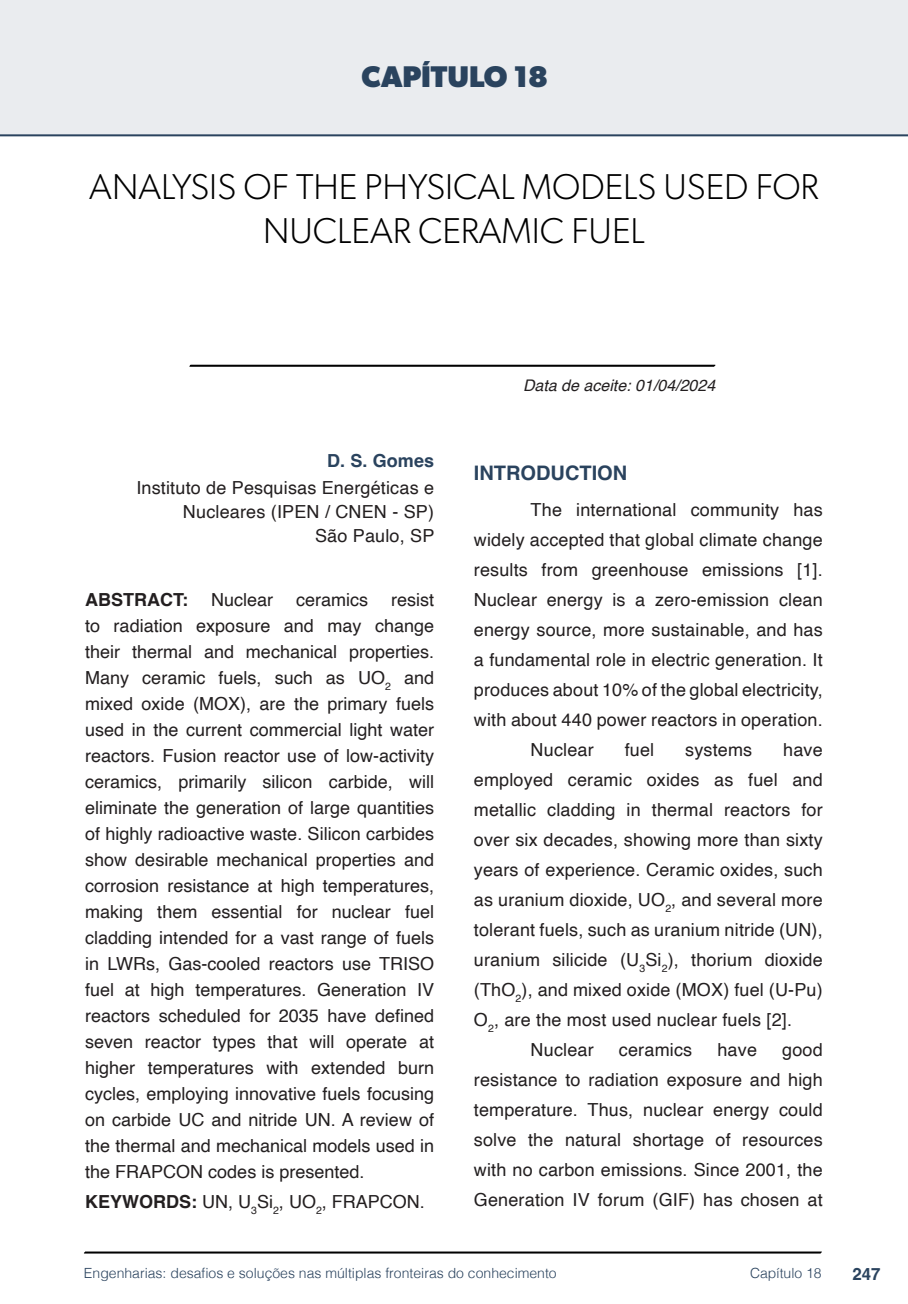
<style>
.page{position:relative;width:908px;height:1304px;background:#fff}
.page>*{position:absolute;margin:0;border:0;box-sizing:border-box;transform-origin:0 0}
.nome_artigos{font:300 36px/44px "Gibson";color:#000;text-align:center}
.capítulos{font:700 30px "Gibson";color:#2a435e}
.TITULOS{font:700 20px "Helvetica";color:#2a435e}
.Resumos_e_PC_TXT{font:18px/26px "Helvetica";color:#231f20;text-align:justify}
.txt{font:18px/30px "Helvetica";letter-spacing:.01em;color:#231f20;text-align:justify}
.info_autores{font:18px/24px "Helvetica";letter-spacing:.01em;color:#231f20;text-align:right}
.nome_autores{font:700 18px "Helvetica";letter-spacing:.005em;color:#2a435e}
.Resumos_e_PC_TXT-2{font:700 18px "Helvetica";color:#231f20}
.t1{font:700 16.8px "Helvetica";color:#2a435e}
.t2{font:italic 16px "Helvetica";color:#231f20}
.t3{font:300 14px "Helvetica";color:#2a435e}
.s1{font-weight:700}
</style>
<div class="page">
<svg style="left:84px;top:1251px;width:737px;height:3px"></svg>
<div style="left:0;top:0;width:907px;height:136px;background:#eaecef"></div>
<svg style="left:189px;top:364px;width:526px;height:3px"></svg>
<div style="left:44px;top:72px;width:68px;height:61px;background:#eaecef"></div>
<p class="capítulos" style="left:361px;top:58px;width:188px">CAPÍTULO 18</p>
<p class="nome_artigos" style="left:89px;top:164px;width:730px">ANALYSIS OF THE PHYSICAL MODELS USED FOR<br>NUCLEAR CERAMIC FUEL</p>
<p class="nome_autores" style="left:327px;top:450px;width:108px">D. S. Gomes</p>
<p class="info_autores" style="left:136px;top:477px;width:299px">Instituto de Pesquisas Energéticas e<br>Nucleares (IPEN / CNEN - SP)</p>
<p class="info_autores" style="left:315px;top:525px;width:121px">São Paulo, SP</p>
<p class="Resumos_e_PC_TXT-2" style="left:85px;top:589px;width:104px">ABSTRACT:</p>
<p class="Resumos_e_PC_TXT" style="left:211px;top:588px;width:64px">Nuclear</p>
<p class="Resumos_e_PC_TXT" style="left:296px;top:588px;width:73px">ceramics</p>
<p class="Resumos_e_PC_TXT" style="left:85px;top:588px;width:350px;text-indent:306px">resist to radiation exposure and may change their thermal and mechanical properties.<br>Many ceramic fuels, such as UO<sub>2</sub> and mixed oxide (MOX), are the primary fuels used in the current commercial light water reactors. Fusion reactor use of low-activity ceramics, primarily silicon carbide, will eliminate the generation of large quantities of highly radioactive waste. Silicon carbides show desirable mechanical properties and corrosion resistance at high temperatures, making them essential for nuclear fuel cladding intended for a vast range of fuels in LWRs, Gas-cooled reactors use TRISO fuel at high temperatures. Generation IV reactors scheduled for 2035 have defined seven reactor types that will operate at higher temperatures with extended burn cycles, employing innovative fuels focusing on carbide UC and nitride UN. A review of the thermal and mechanical models used in the FRAPCON codes is presented.</p>
<p class="Resumos_e_PC_TXT" style="left:85px;top:1190px;width:341px"><span class="s1">KEYWORDS:</span> UN, U<sub>3</sub>Si<sub>2</sub>, UO<sub>2</sub>, FRAPCON.</p>
<p class="t2" style="left:523px;top:373px;width:194px">Data de aceite: 01/04/2024</p>
<p class="TITULOS" style="left:473px;top:461px;width:155px">INTRODUCTION</p>
<p class="txt" style="left:473px;top:495px;width:350px;text-indent:57px">The international community has widely accepted that global climate change results from greenhouse emissions [1].<br>Nuclear energy is a zero-emission clean energy source, more sustainable, and has a fundamental role in electric generation. It produces about 10% of the global electricity, with about 440 power reactors in operation.</p>
<p class="txt" style="left:530px;top:735px;width:65px">Nuclear</p>
<p class="txt" style="left:624px;top:735px;width:31px">fuel</p>
<p class="txt" style="left:684px;top:735px;width:69px">systems</p>
<p class="txt" style="left:473px;top:735px;width:350px;text-indent:309px">have employed ceramic oxides as fuel and metallic cladding in thermal reactors for over six decades, showing more than sixty years of experience. Ceramic oxides, such as uranium dioxide, UO<sub>2</sub>, and several more tolerant fuels, such as uranium nitride (UN), uranium silicide (U<sub>3</sub>Si<sub>2</sub>), thorium dioxide (ThO<sub>2</sub>), and mixed oxide (MOX) fuel (U-Pu)<br>O<sub>2</sub>, are the most used nuclear fuels [2].</p>
<p class="txt" style="left:530px;top:1035px;width:65px">Nuclear</p>
<p class="txt" style="left:618px;top:1035px;width:75px">ceramics</p>
<p class="txt" style="left:717px;top:1035px;width:41px">have</p>
<p class="txt" style="left:473px;top:1035px;width:350px;text-indent:308px">good resistance to radiation exposure and high temperature. Thus, nuclear energy could solve the natural shortage of resources with no carbon emissions. Since 2001, the Generation IV forum (GIF) has chosen at</p>
<p class="t3" style="left:84px;top:1261px;width:474px">Engenharias: desafios e soluções nas múltiplas fronteiras do conhecimento</p>
<p class="t3" style="left:749px;top:1261px;width:73px">Capítulo 18</p>
<p class="t1" style="left:851px;top:1264px;width:30px">247</p>
</div>
